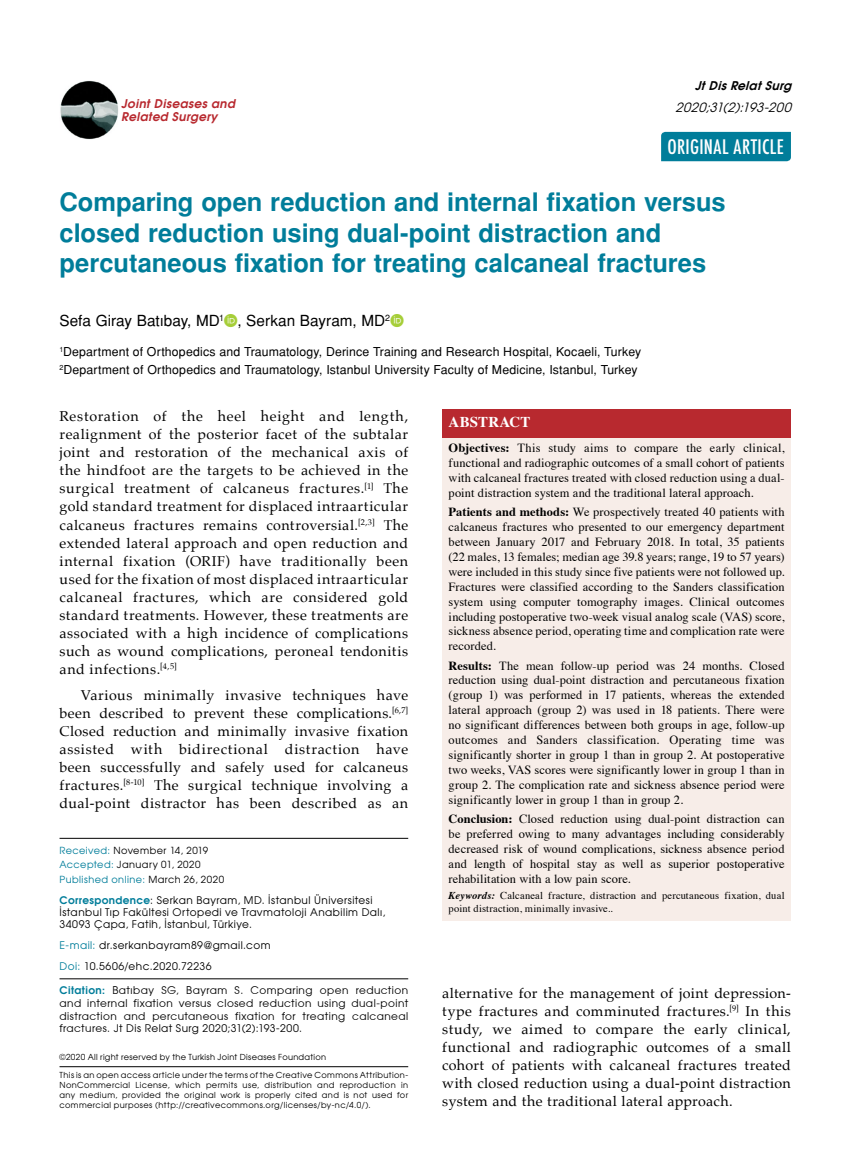
<style>
.page{position:relative;width:859px;height:1170px;background:#fff}
.page>*{position:absolute;margin:0;border:0;box-sizing:border-box;transform-origin:0 0}
.t1{font:700 25.5px/30.6px "Helvetica Tr";letter-spacing:-.005em;color:#007d9a}
.t2{font:500 condensed 19.5px "Futura";letter-spacing:.02em;color:#fff}
.t3{font:15.3px "Helvetica Normal Tr";color:#000}
.t4{font:700 15px "Times";letter-spacing:.01em;color:#fff}
.t5{font:14.25px/18px "Palatino";letter-spacing:.03em;color:#000;text-align:justify}
.t6{font:italic 12.75px "Avant Garde Tr";color:#000}
.t7{font:12.45px/14.9px "Times";letter-spacing:.005em;color:#000;text-align:justify}
.t8{font:12.3px/18.3px "Helvetica Normal Tr";letter-spacing:.01em;color:#000}
.t9{font:12px/13.5px "Avant Garde Bold Italic Tr";letter-spacing:.03em;color:#b8292f}
.t10{font:italic 12px "Avant Garde Bold Tr";color:#000}
.t11{font:10.5px/12.3px "Avant Garde Tr";letter-spacing:.045em;color:#000}
.t12{font:10.5px/12.6px "Avant Garde";letter-spacing:.04em;color:#000;text-align:justify}
.t13{font:10.5px/12.6px "Times";letter-spacing:.015em;color:#000}
.t14{font:9.75px/14.4px "Avant Garde Tr";letter-spacing:.045em;color:#000}
.t15{font:8.25px/9.9px "Avant Garde Tr";letter-spacing:.035em;color:#000;text-align:justify}
.s1{color:#007d9a}
.s2{font-family:"Avant Garde Bold Tr";color:#007d9a}
.s3{font-family:"Avant Garde"}
.s4{font-weight:700}
.s5{font-weight:700;font-style:italic}
</style>
<div class="page">
<div style="left:661px;top:132px;width:130px;height:29px;background:#007d9a"></div>
<img style="left:60px;top:81px;width:59px;height:58px">
<div style="left:442px;top:436px;width:349px;height:485px;background:#f7ede8"></div>
<div style="left:442px;top:409px;width:349px;height:29px;background:#b8292f"></div>
<hr style="left:60px;top:978px;width:348px;height:1px;background:#000">
<hr style="left:60px;top:838px;width:348px;height:1px;background:#000">
<hr style="left:60px;top:1066px;width:348px;height:1px;background:#000">
<p class="t9" style="left:121px;top:96px;width:115px">Joint Diseases and<br>Related Surgery</p>
<p class="t10" style="left:695px;top:77px;width:102px">JtDisRelatSurg</p>
<p class="t6" style="left:676px;top:99px;width:121px">2020;31(2):193-200</p>
<h2 class="t2" style="left:667px;top:135px;width:118px">ORIGINAL ARTICLE</h2>
<h1 class="t1" style="left:60px;top:187px;width:668px">Comparing open reduction and internal fixation versus closed reduction using dual-point distraction and percutaneous fixation for treating calcaneal fractures</h1>
<p class="t3" style="left:60px;top:311px;width:332px">Sefa Giray Batıbay, MD<sup>1</sup> , Serkan Bayram, MD<sup>2</sup></p>
<p class="t8" style="left:60px;top:342px;width:583px"><sup>1</sup>Department of Orthopedics and Traumatology, Derince Training and Research Hospital, Kocaeli, Turkey<br><sup>2</sup>Department of Orthopedics and Traumatology, Istanbul University Faculty of Medicine, Istanbul, Turkey</p>
<p class="t5" style="left:60px;top:407px;width:350px">Restoration of the heel height and length, realignment of the posterior facet of the subtalar joint and restoration of the mechanical axis of the hindfoot are the targets to be achieved in the surgical treatment of calcaneus fractures.<sup>[1]</sup> The gold standard treatment for displaced intraarticular calcaneus fractures remains controversial.<sup>[2,3]</sup> The extended lateral approach and open reduction and internal fixation (ORIF) have traditionally been used for the fixation of most displaced intraarticular calcaneal fractures, which are considered gold standard treatments. However, these treatments are associated with a high incidence of complications such as wound complications, peroneal tendonitis and infections.<sup>[4,5]</sup></p>
<p class="t5" style="left:60px;top:686px;width:350px;text-indent:21px">Various minimally invasive techniques have been described to prevent these complications.<sup>[6,7] </sup>Closed reduction and minimally invasive fixation assisted with bidirectional distraction have been successfully and safely used for calcaneus fractures.<sup>[8-10]</sup> The surgical technique involving a dual-point distractor has been described as an</p>
<p class="t14" style="left:60px;top:843px;width:166px"><span class="s1">Received:</span> November 14, 2019<br><span class="s1">Accepted:</span> January 01, 2020<br><span class="s1">Published online:</span> March 26, 2020</p>
<p class="t11" style="left:60px;top:893px;width:327px"><span class="s2">Correspondence</span>: Serkan Bayram, MD. İstanbul Üniversitesi<br>İstanbul Tıp Fakültesi Ortopedi ve Travmatoloji Anabilim Dalı,<br>34093 Çapa, Fatih, İstanbul, Türkiye.</p>
<p class="t11" style="left:60px;top:934px;width:212px;line-height:20.9px"><span class="s1">E-mail:</span> dr.serkanbayram89@gmail.com<br><span class="s1">Doi:</span> 10.5606/ehc.2020.72236</p>
<p class="t12" style="left:60px;top:984px;width:350px"><span class="s2">Citation:</span> Batıbay SG, Bayram S. Comparing open reduction and internal fixation versus closed reduction using dual-point distraction and percutaneous fixation for treating calcaneal</p>
<p class="t11" style="left:60px;top:1021px;width:244px"><span class="s3">fractures</span>. Jt Dis Relat Surg 2020;31(2):193-200.</p>
<p class="t15" style="left:60px;top:1051px;width:268px">©2020 All right reserved by the Turkish Joint Diseases Foundation</p>
<p class="t15" style="left:60px;top:1069px;width:350px">This is an open access article under the terms of the Creative Commons Attribution-NonCommercial License, which permits use, distribution and reproduction in any medium, provided the original work is properly cited and is not used for commercial purposes (http://creativecommons.org/licenses/by-nc/4.0/).</p>
<p class="t4" style="left:449px;top:408px;width:83px">ABSTRACT</p>
<p class="t7" style="left:449px;top:439px;width:337px"><span class="s4">Objectives:</span> This study aims to compare the early clinical, functional and radiographic outcomes of a small cohort of patients with calcaneal fractures treated with closed reduction using a dual&shy;point distraction system and the traditional lateral approach.</p>
<p class="t7" style="left:449px;top:503px;width:337px"><span class="s4">Patients and methods:</span> We prospectively treated 40 patients with calcaneus fractures who presented to our emergency department between January 2017 and February 2018. In total, 35 patients (22 males, 13 females; median age 39.8 years; range, 19 to 57 years) were included in this study since five patients were not followed up.<br>Fractures were classified according to the Sanders classification system using computer tomography images. Clinical outcomes including postoperative two-week visual analog scale (VAS) score, sickness absence period, operating time and complication rate were recorded.</p>
<p class="t7" style="left:449px;top:656px;width:337px"><span class="s4">Results:</span> The mean follow-up period was 24 months. Closed reduction using dual-point distraction and percutaneous fixation (group 1) was performed in 17 patients, whereas the extended lateral approach (group 2) was used in 18 patients. There were no significant differences between both groups in age, follow-up outcomes and Sanders classification. Operating time was significantly shorter in group 1 than in group 2. At postoperative two weeks, VAS scores were significantly lower in group 1 than in group 2. The complication rate and sickness absence period were significantly lower in group 1 than in group 2.</p>
<p class="t7" style="left:449px;top:810px;width:337px"><span class="s4">Conclusion:</span> Closed reduction using dual-point distraction can be preferred owing to many advantages including considerably decreased risk of wound complications, sickness absence period and length of hospital stay as well as superior postoperative rehabilitation with a low pain score.</p>
<p class="t13" style="left:449px;top:888px;width:337px"><span class="s5">Keywords:</span> Calcaneal fracture, distraction and percutaneous fixation, dual point distraction, minimally invasive..</p>
<p class="t5" style="left:442px;top:983px;width:350px">alternative for the management of joint depression&shy;type fractures and comminuted fractures.<sup>[9]</sup> In this study, we aimed to compare the early clinical, functional and radiographic outcomes of a small cohort of patients with calcaneal fractures treated with closed reduction using a dual-point distraction system and the traditional lateral approach.</p>
</div>
